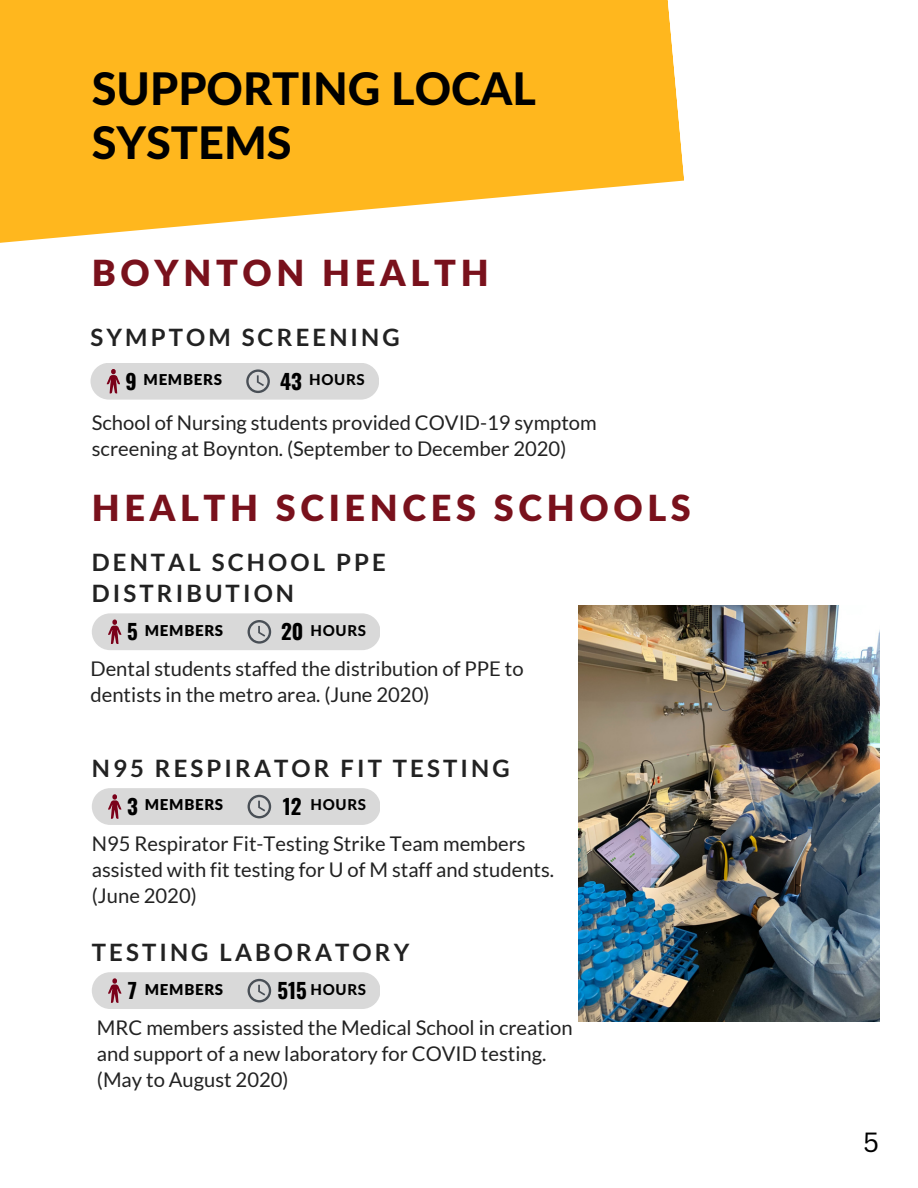
<style>
.page{position:relative;width:918px;height:1188px;background:#fff}
.page>*{position:absolute;margin:0;border:0;box-sizing:border-box;transform-origin:0 0}
.t1{font:800 45px/54px "Lato Latin";color:#000}
.t2{font:900 36px "Lato Latin";letter-spacing:.13em;color:#79111c}
.t3{font:27px "Canva Sans";color:#000}
.t4{font:700 24px/30.6px "Lato";letter-spacing:.13em;color:#222}
.t5{font:20.25px/26px "Lato";color:#222}
.t6{font:900 15px "Lato Latin";letter-spacing:.045em;color:#000}
.t7{font:800 15px "Lato Latin";letter-spacing:.045em;color:#000}
.s1{font-family:"Oswald";font-weight:700;font-size:21px}
</style>
<div class="page">
<svg style="left:0;top:0;width:684px;height:243px;background:#ffc03c"></svg>
<img style="left:578px;top:605px;width:302px;height:417px">
<div style="left:91px;top:363px;width:288px;height:37px;background:#d9d9d9;border-radius:18px"></div>
<svg style="left:107px;top:369px;width:13px;height:24px"></svg>
<svg style="left:246px;top:369px;width:24px;height:24px"></svg>
<div style="left:92px;top:613px;width:288px;height:37px;background:#d9d9d9;border-radius:18px"></div>
<svg style="left:108px;top:620px;width:13px;height:24px"></svg>
<svg style="left:248px;top:620px;width:23px;height:24px"></svg>
<div style="left:92px;top:788px;width:288px;height:37px;background:#d9d9d9;border-radius:18px"></div>
<svg style="left:108px;top:794px;width:13px;height:25px"></svg>
<svg style="left:248px;top:795px;width:23px;height:23px"></svg>
<div style="left:92px;top:972px;width:288px;height:37px;background:#d9d9d9;border-radius:18px"></div>
<svg style="left:108px;top:978px;width:13px;height:25px"></svg>
<svg style="left:248px;top:979px;width:23px;height:23px"></svg>
<h1 class="t1" style="left:92px;top:64px;width:446px">SUPPORTING LOCAL<br>SYSTEMS</h1>
<h2 class="t2" style="left:92px;top:257px;width:398px">BOYNTON HEALTH</h2>
<p class="t4" style="left:91px;top:321px;width:311px">SYMPTOM SCREENING</p>
<p class="t6" style="left:125px;top:373px;width:98px"><span class="s1">9</span> MEMBERS</p>
<p class="t7" style="left:280px;top:373px;width:86px"><span class="s1">43</span> HOURS</p>
<p class="t5" style="left:92px;top:410px;width:507px">School of Nursing students provided COVID-19 symptom screening at Boynton. (September to December 2020)</p>
<h2 class="t2" style="left:92px;top:493px;width:601px">HEALTH SCIENCES SCHOOLS</h2>
<p class="t4" style="left:92px;top:546px;width:296px">DENTAL SCHOOL PPE<br>DISTRIBUTION</p>
<p class="t6" style="left:127px;top:624px;width:98px"><span class="s1">5</span> MEMBERS</p>
<p class="t7" style="left:281px;top:624px;width:87px"><span class="s1">20</span> HOURS</p>
<p class="t5" style="left:91px;top:655px;width:435px">Dental students staffed the distribution of PPE to dentists in the metro area. (June 2020)</p>
<p class="t4" style="left:92px;top:752px;width:419px">N95 RESPIRATOR FIT TESTING</p>
<p class="t6" style="left:127px;top:798px;width:98px"><span class="s1">3</span> MEMBERS</p>
<p class="t7" style="left:283px;top:798px;width:85px"><span class="s1">12</span> HOURS</p>
<p class="t5" style="left:92px;top:830px;width:464px">N95 Respirator Fit-Testing Strike Team members assisted with fit testing for U of M staff and students. (June 2020)</p>
<p class="t4" style="left:92px;top:936px;width:319px">TESTING LABORATORY</p>
<p class="t6" style="left:128px;top:982px;width:97px"><span class="s1">7</span> MEMBERS</p>
<p class="t7" style="left:277px;top:982px;width:90px"><span class="s1">515</span> HOURS</p>
<p class="t5" style="left:97px;top:1014px;width:477px">MRC members assisted the Medical School in creation and support of a new laboratory for COVID testing. (May to August 2020)</p>
<h3 class="t3" style="left:863px;top:1123px;width:17px">5</h3>
</div>
